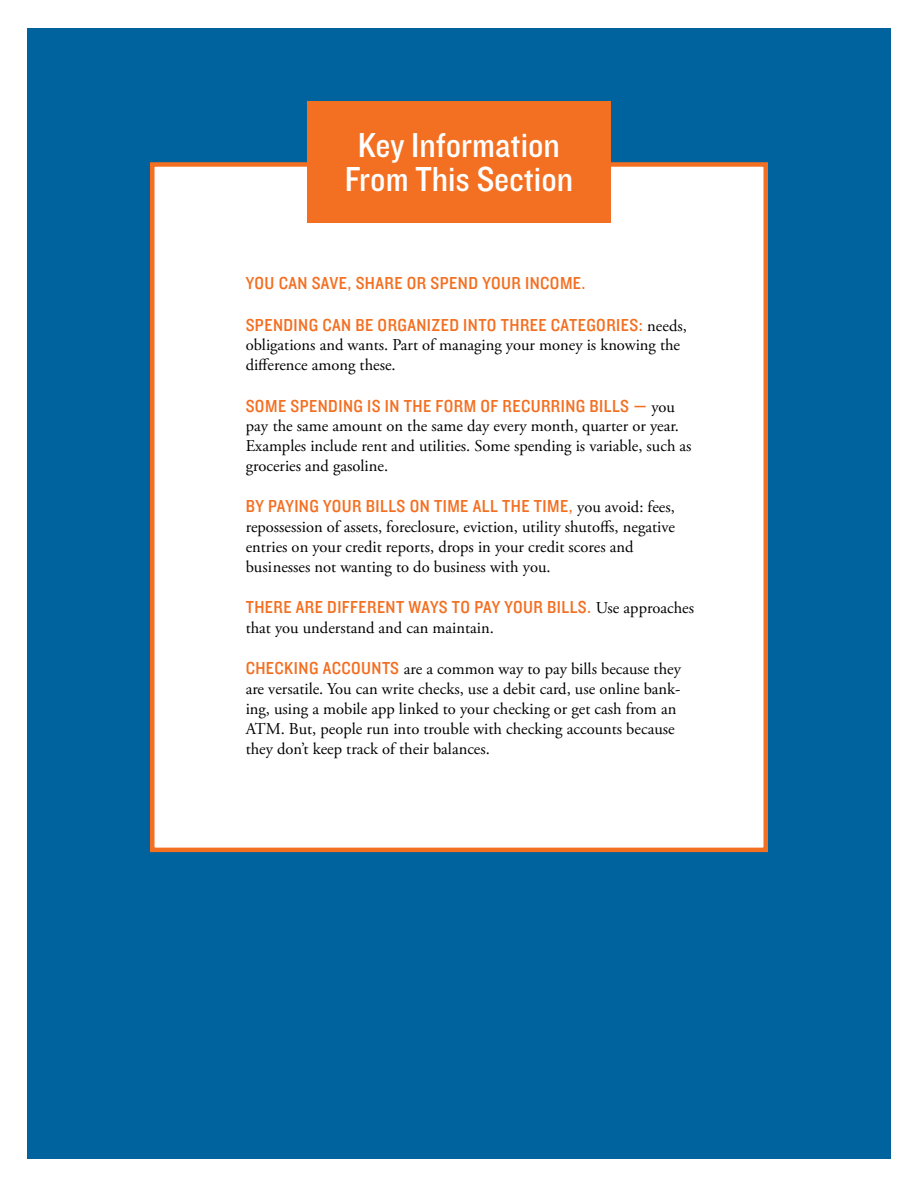
<style>
.page{position:relative;width:918px;height:1188px;background:#fff}
.page>*{position:absolute;margin:0;border:0;box-sizing:border-box;transform-origin:0 0}
.t1{font:36px/34.5px "Knockout HTF30 Junior Welterwt";color:#fff;text-align:center}
.t2{font:18px "Knockout HTF30 Junior Welterwt";letter-spacing:.025em;color:#f36f21}
.t3{font:16.5px/19.8px "Adobe Garamond Pro";color:#000}
.s1{font-family:"Adobe Garamond Pro";font-size:16.5px;color:#000}
.s2{font-family:"Knockout HTF30 Junior Welterwt";font-size:18px;color:#f36f21}
</style>
<div class="page">
<div style="left:27px;top:29px;width:864px;height:1130px;background:#00639d"></div>
<div style="left:150px;top:162px;width:618px;height:691px;background:#fff"></div>
<div style="left:307px;top:101px;width:304px;height:122px;background:#f36f21"></div>
<h1 class="t1" style="left:345px;top:129px;width:230px">Key Information<br>From This Section</h1>
<p class="t2" style="left:246px;top:274px;width:341px">YOU CAN SAVE, SHARE OR SPEND YOUR INCOME.</p>
<p class="t2" style="left:246px;top:315px;width:443px">SPENDING CAN BE ORGANIZED INTO THREE CATEGORIES: <span class="s1">needs,</span></p>
<p class="t3" style="left:246px;top:336px;width:436px">obligations and wants. Part of managing your money is knowing the difference among these.</p>
<p class="t2" style="left:246px;top:396px;width:431px">SOME SPENDING IS IN THE FORM OF RECURRING BILLS — <span class="s1">you</span></p>
<p class="t3" style="left:246px;top:417px;width:447px">pay the same amount on the same day every month, quarter or year.<br>Examples include rent and utilities. Some spending is variable, such as groceries and gasoline.</p>
<p class="t2" style="left:246px;top:497px;width:431px">BY PAYING YOUR BILLS ON TIME ALL THE TIME, <span class="s1">you avoid: fees,</span></p>
<p class="t3" style="left:246px;top:518px;width:431px">repossession of assets, foreclosure, eviction, utility shutoffs, negative entries on your credit reports, drops in your credit scores and businesses not wanting to do business with you.</p>
<p class="t2" style="left:246px;top:598px;width:450px">THERE ARE DIFFERENT WAYS TO PAY YOUR BILLS. <span class="s1">Use approaches</span></p>
<p class="t3" style="left:246px;top:619px;width:250px">that you understand and can maintain.</p>
<p class="t3" style="left:246px;top:660px;width:437px"><span class="s2">CHECKING ACCOUNTS</span> are a common way to pay bills because they are versatile. You can write checks, use a debit card, use online bank&shy;ing, using a mobile app linked to your checking or get cash from an ATM. But, people run into trouble with checking accounts because they don’t keep track of their balances.</p>
</div>
